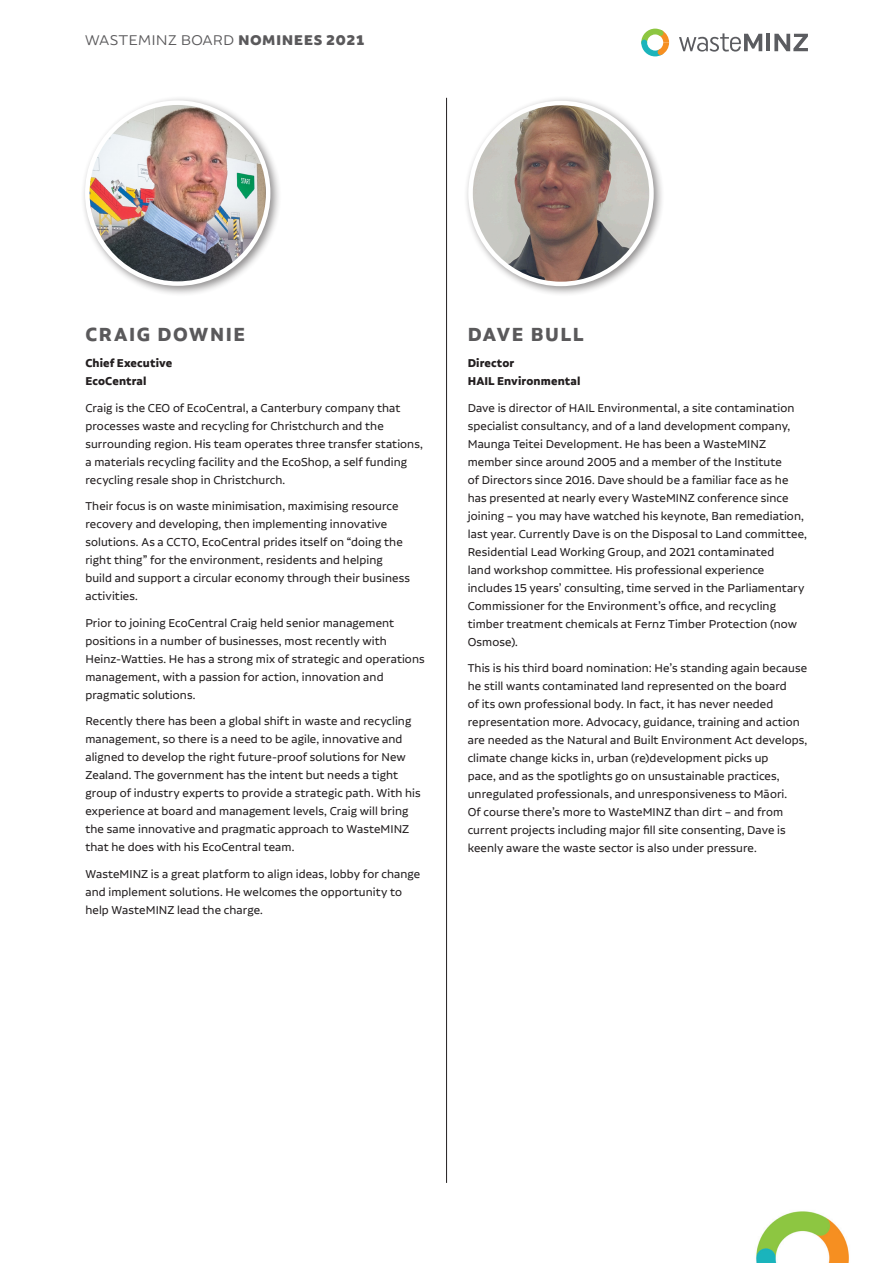
<style>
.page{position:relative;width:893px;height:1263px;background:#fff}
.page>*{position:absolute;margin:0;border:0;box-sizing:border-box;transform-origin:0 0}
.t1{font:700 22.5px "Alvar Pro";letter-spacing:.07em;color:#5a595b}
.t2{font:15px "Brocha";letter-spacing:.02em;color:#5a595b}
.t3{font:13.5px/18px "Alvar Pro";letter-spacing:.005em;color:#231f20}
.t4{font:700 13.5px/18px "Alvar Pro";letter-spacing:.01em;color:#231f20}
.s1{font-weight:900}
</style>
<div class="page">
<svg style="left:679px;top:33px;width:83px;height:19px"></svg>
<hr style="left:766px;top:34px;width:4px;height:17px;background:#5b5c60">
<svg style="left:774px;top:34px;width:34px;height:17px"></svg>
<svg style="left:641px;top:29px;width:28px;height:27px"></svg>
<img style="left:756px;top:1211px;width:93px;height:52px">
<hr style="left:446px;top:98px;width:1px;height:1085px;background:#231f20">
<div style="left:80px;top:95px;width:201px;height:202px;background:#231f20;opacity:.5"></div>
<img style="left:87px;top:103px;width:181px;height:181px;border-radius:90px">
<div style="left:85px;top:100px;width:185px;height:186px;border:4px solid #fff;border-radius:50%"></div>
<div style="left:463px;top:96px;width:201px;height:201px;background:#231f20;opacity:.5"></div>
<img style="left:471px;top:103px;width:180px;height:181px;border-radius:90px">
<div style="left:468px;top:101px;width:186px;height:185px;border:4px solid #fff;border-radius:50%"></div>
<p class="t2" style="left:85px;top:31px;width:281px">WASTEMINZ BOARD <span class="s1">NOMINEES 2021</span></p>
<h1 class="t1" style="left:85px;top:321px;width:161px">CRAIG DOWNIE</h1>
<p class="t4" style="left:85px;top:354px;width:88px">Chief Executive<br>EcoCentral</p>
<p class="t3" style="left:85px;top:398px;width:339px">Craig is the CEO of EcoCentral, a Canterbury company that processes waste and recycling for Christchurch and the surrounding region. His team operates three transfer stations, a materials recycling facility and the EcoShop, a self funding recycling resale shop in Christchurch.</p>
<p class="t3" style="left:85px;top:497px;width:326px">Their focus is on waste minimisation, maximising resource recovery and developing, then implementing innovative solutions. As a CCTO, EcoCentral prides itself on “doing the right thing” for the environment, residents and helping build and support a circular economy through their business activities.</p>
<p class="t3" style="left:85px;top:613px;width:341px">Prior to joining EcoCentral Craig held senior management positions in a number of businesses, most recently with Heinz-Watties. He has a strong mix of strategic and operations management, with a passion for action, innovation and pragmatic solutions.</p>
<p class="t3" style="left:85px;top:712px;width:337px">Recently there has been a global shift in waste and recycling management, so there is a need to be agile, innovative and aligned to develop the right future-proof solutions for New Zealand. The government has the intent but needs a tight group of industry experts to provide a strategic path. With his experience at board and management levels, Craig will bring the same innovative and pragmatic approach to WasteMINZ that he does with his EcoCentral team.</p>
<p class="t3" style="left:85px;top:864px;width:336px">WasteMINZ is a great platform to align ideas, lobby for change and implement solutions. He welcomes the opportunity to help WasteMINZ lead the charge.</p>
<h1 class="t1" style="left:468px;top:321px;width:117px">DAVE BULL</h1>
<p class="t4" style="left:468px;top:354px;width:114px">Director<br>HAIL Environmental</p>
<p class="t3" style="left:468px;top:399px;width:341px">Dave is director of HAIL Environmental, a site contamination specialist consultancy, and of a land development company, Maunga Teitei Development. He has been a WasteMINZ member since around 2005 and a member of the Institute<br>of Directors since 2016. Dave should be a familiar face as he has presented at nearly every WasteMINZ conference since joining – you may have watched his keynote, Ban remediation, last year. Currently Dave is on the Disposal to Land committee, Residential Lead Working Group, and 2021 contaminated<br>land workshop committee. His professional experience includes 15 years’ consulting, time served in the Parliamentary Commissioner for the Environment’s office, and recycling timber treatment chemicals at Fernz Timber Protection (now Osmose).</p>
<p class="t3" style="left:468px;top:659px;width:341px">This is his third board nomination: He’s standing again because he still wants contaminated land represented on the board<br>of its own professional body. In fact, it has never needed representation more. Advocacy, guidance, training and action are needed as the Natural and Built Environment Act develops, climate change kicks in, urban (re)development picks up<br>pace, and as the spotlights go on unsustainable practices, unregulated professionals, and unresponsiveness to Māori.<br>Of course there’s more to WasteMINZ than dirt – and from current projects including major fill site consenting, Dave is keenly aware the waste sector is also under pressure.</p>
</div>
